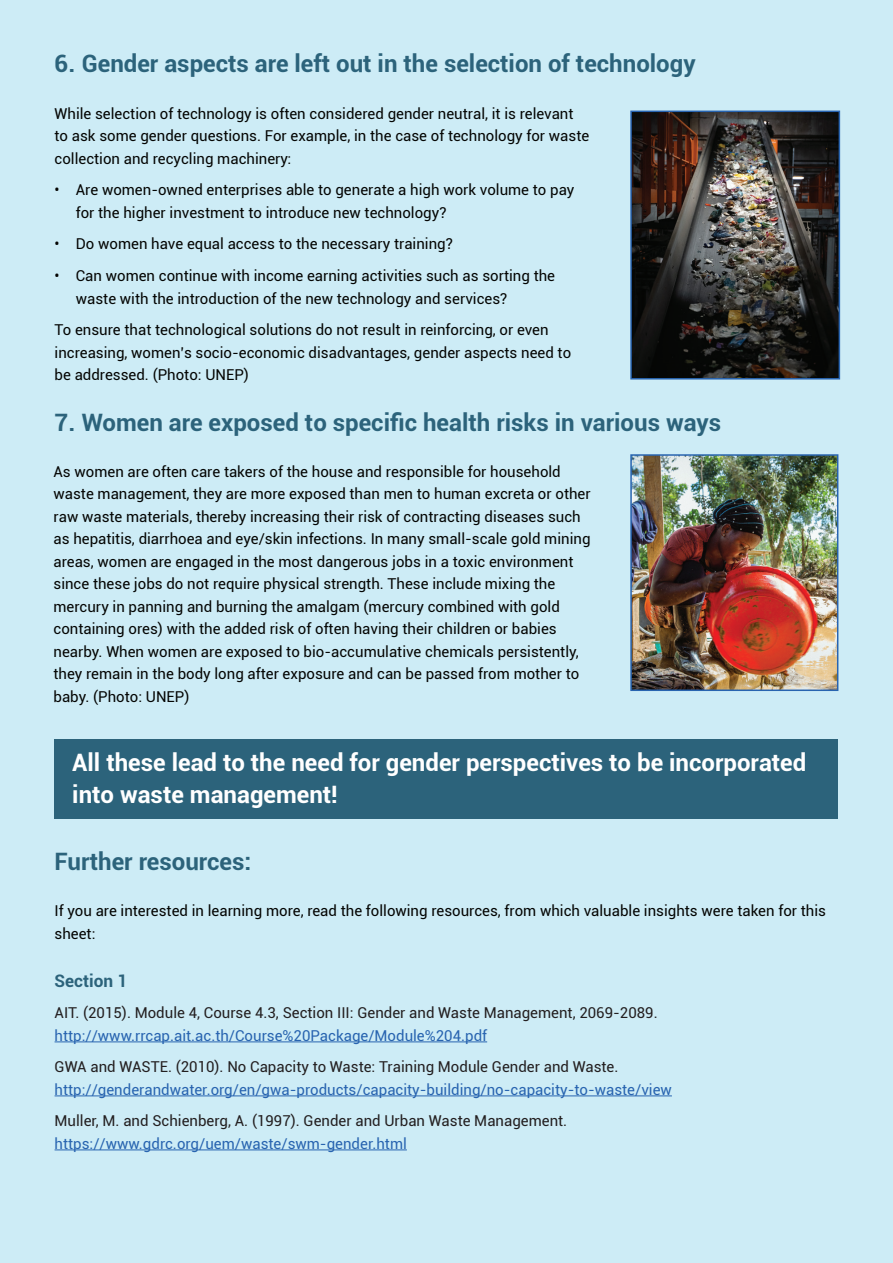
<style>
.page{position:relative;width:893px;height:1263px;background:#cdecf6}
.page>*{position:absolute;margin:0;border:0;box-sizing:border-box;transform-origin:0 0}
.t1{font:700 24px "Roboto";color:#2c637b}
.t2{font:700 24px/31.5px "Roboto";color:#fff}
.t3{font:700 17.25px "Roboto";color:#2c637b}
.t4{font:15px/22.5px "Roboto";color:#040503}
.t5{font:15px/22.5px "Roboto";color:#231f20}
.t6{font:15px/22.5px "Roboto";color:#2864b0}
.s1{color:#2864b0}
.s2{color:#231f20}
</style>
<div class="page">
<div style="left:55px;top:739px;width:783px;height:80px;background:#2c637b"></div>
<hr style="left:55px;top:1041px;width:432px;height:1px;background:#2864b0">
<hr style="left:55px;top:1095px;width:617px;height:1px;background:#2864b0">
<hr style="left:55px;top:1149px;width:352px;height:1px;background:#2864b0">
<img style="left:633px;top:114px;width:204px;height:262px">
<div style="left:630px;top:111px;width:210px;height:268px;border:2px solid #2864b0"></div>
<img style="left:633px;top:457px;width:202px;height:231px">
<div style="left:630px;top:454px;width:208px;height:237px;border:2px solid #2864b0"></div>
<p class="t1" style="left:55px;top:47px;width:643px">6. Gender aspects are left out in the selection of technology</p>
<p class="t4" style="left:55px;top:102px;width:536px">While selection of technology is often considered gender neutral, it is relevant to ask some gender questions. For example, in the case of technology for waste collection and recycling machinery:</p>
<p class="t4" style="left:76px;top:178px;width:500px;text-indent:-21px">• Are women-owned enterprises able to generate a high work volume to pay for the higher investment to introduce new technology?</p>
<p class="t4" style="left:55px;top:232px;width:400px">• Do women have equal access to the necessary training?</p>
<p class="t4" style="left:76px;top:264px;width:481px;text-indent:-21px">• Can women continue with income earning activities such as sorting the waste with the introduction of the new technology and services?</p>
<p class="t4" style="left:55px;top:318px;width:518px">To ensure that technological solutions do not result in reinforcing, or even increasing, women’s socio-economic disadvantages, gender aspects need to be addressed. (Photo: UNEP)</p>
<p class="t1" style="left:55px;top:406px;width:668px">7. Women are exposed to specific health risks in various ways</p>
<p class="t4" style="left:54px;top:460px;width:539px">As women are often care takers of the house and responsible for household waste management, they are more exposed than men to human excreta or other raw waste materials, thereby increasing their risk of contracting diseases such as hepatitis, diarrhoea and eye/skin infections. In many small-scale gold mining areas, women are engaged in the most dangerous jobs in a toxic environment since these jobs do not require physical strength. These include mixing the mercury in panning and burning the amalgam (mercury combined with gold containing ores) with the added risk of often having their children or babies nearby. When women are exposed to bio-accumulative chemicals persistently, they remain in the body long after exposure and can be passed from mother to baby. (Photo: UNEP)</p>
<p class="t2" style="left:72px;top:746px;width:736px">All these lead to the need for gender perspectives to be incorporated into waste management!</p>
<p class="t1" style="left:55px;top:844px;width:198px">Further resources:</p>
<p class="t4" style="left:55px;top:899px;width:773px">If you are interested in learning more, read the following resources, from which valuable insights were taken for this sheet:</p>
<p class="t3" style="left:55px;top:968px;width:74px">Section 1</p>
<p class="t5" style="left:55px;top:1001px;width:605px">AIT. (2015). Module 4, Course 4.3, Section III: Gender and Waste Management, 2069-2089. <span class="s1">http://www.rrcap.ait.ac.th/Course%20Package/Module%204.pdf</span></p>
<p class="t6" style="left:55px;top:1055px;width:619px"><span class="s2">GWA and WASTE. (2010). No Capacity to Waste: Training Module Gender and Waste. </span>http://genderandwater.org/en/gwa-products/capacity-building/no-capacity-to-waste/view</p>
<p class="t5" style="left:55px;top:1109px;width:514px">Muller, M. and Schienberg, A. (1997). Gender and Urban Waste Management. <span class="s1">https://www.gdrc.org/uem/waste/swm-gender.html</span></p>
</div>
